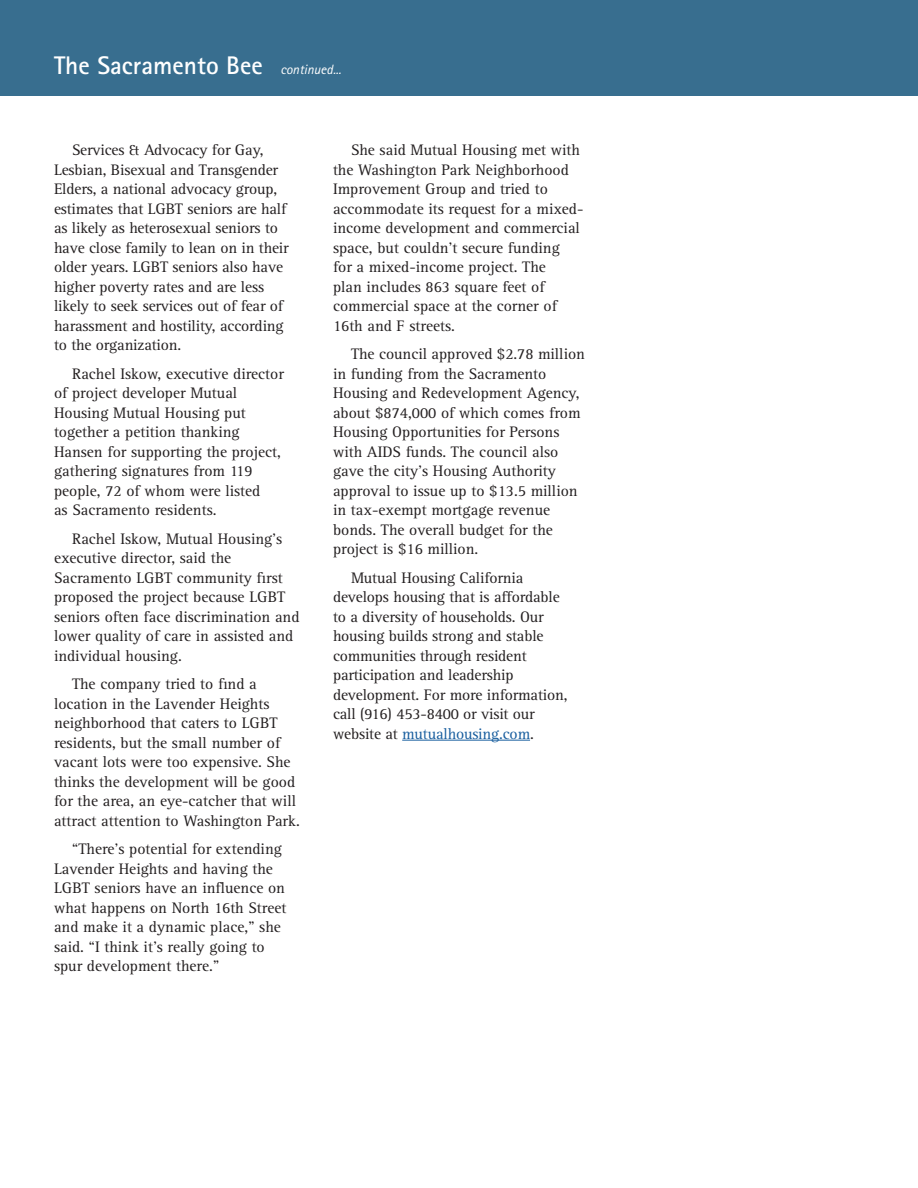
<style>
.page{position:relative;width:918px;height:1188px;background:#fff}
.page>*{position:absolute;margin:0;border:0;box-sizing:border-box;transform-origin:0 0}
.t1{font:700 25.5px "Rotis Sans Serif";color:#fff}
.t2{font:15.75px/19.5px "Rotis Serif";color:#231f20}
.t3{font:italic 13.5px "Rotis Sans Serif";color:#fff}
.s1{color:#175d9e}
</style>
<div class="page">
<div style="left:0;top:0;width:918px;height:95px;background:#386e8f"></div>
<hr style="left:402px;top:740px;width:128px;height:1px;background:#175d9e">
<p class="t1" style="left:54px;top:49px;width:210px">The Sacramento Bee</p>
<p class="t3" style="left:280px;top:62px;width:62px">continued...</p>
<p class="t2" style="left:54px;top:141px;width:236px;text-indent:18px">Services &amp; Advocacy for Gay, Lesbian, Bisexual and Transgender Elders, a national advocacy group, estimates that LGBT seniors are half as likely as heterosexual seniors to have close family to lean on in their older years. LGBT seniors also have higher poverty rates and are less likely to seek services out of fear of harassment and hostility, according to the organization.</p>
<p class="t2" style="left:54px;top:364px;width:231px;text-indent:18px">Rachel Iskow, executive director of project developer Mutual<br>Housing Mutual Housing put together a petition thanking<br>Hansen for supporting the project, gathering signatures from 119 people, 72 of whom were listed<br>as Sacramento residents.</p>
<p class="t2" style="left:54px;top:529px;width:247px;text-indent:18px">Rachel Iskow, Mutual Housing’s executive director, said the<br>Sacramento LGBT community first proposed the project because LGBT seniors often face discrimination and lower quality of care in assisted and individual housing.</p>
<p class="t2" style="left:54px;top:675px;width:247px;text-indent:18px">The company tried to find a location in the Lavender Heights neighborhood that caters to LGBT residents, but the small number of vacant lots were too expensive. She thinks the development will be good for the area, an eye-catcher that will attract attention to Washington Park.</p>
<p class="t2" style="left:54px;top:840px;width:234px;text-indent:18px">“There’s potential for extending<br>Lavender Heights and having the<br>LGBT seniors have an influence on what happens on North 16th Street and make it a dynamic place,” she said. “I think it’s really going to spur development there.”</p>
<p class="t2" style="left:333px;top:141px;width:252px;text-indent:18px">She said Mutual Housing met with the Washington Park Neighborhood<br>Improvement Group and tried to accommodate its request for a mixed&shy;income development and commercial space, but couldn’t secure funding<br>for a mixed-income project. The<br>plan includes 863 square feet of commercial space at the corner of<br>16th and F streets.</p>
<p class="t2" style="left:333px;top:345px;width:254px;text-indent:18px">The council approved $2.78 million in funding from the Sacramento Housing and Redevelopment Agency, about $874,000 of which comes from Housing Opportunities for Persons with AIDS funds. The council also gave the city’s Housing Authority approval to issue up to $13.5 million in tax-exempt mortgage revenue bonds. The overall budget for the project is $16 million.</p>
<p class="t2" style="left:333px;top:568px;width:236px;text-indent:18px">Mutual Housing California develops housing that is affordable to a diversity of households. Our housing builds strong and stable communities through resident participation and leadership development. For more information, call (916) 453-8400 or visit our website at <span class="s1">mutualhousing.com</span>.</p>
</div>
